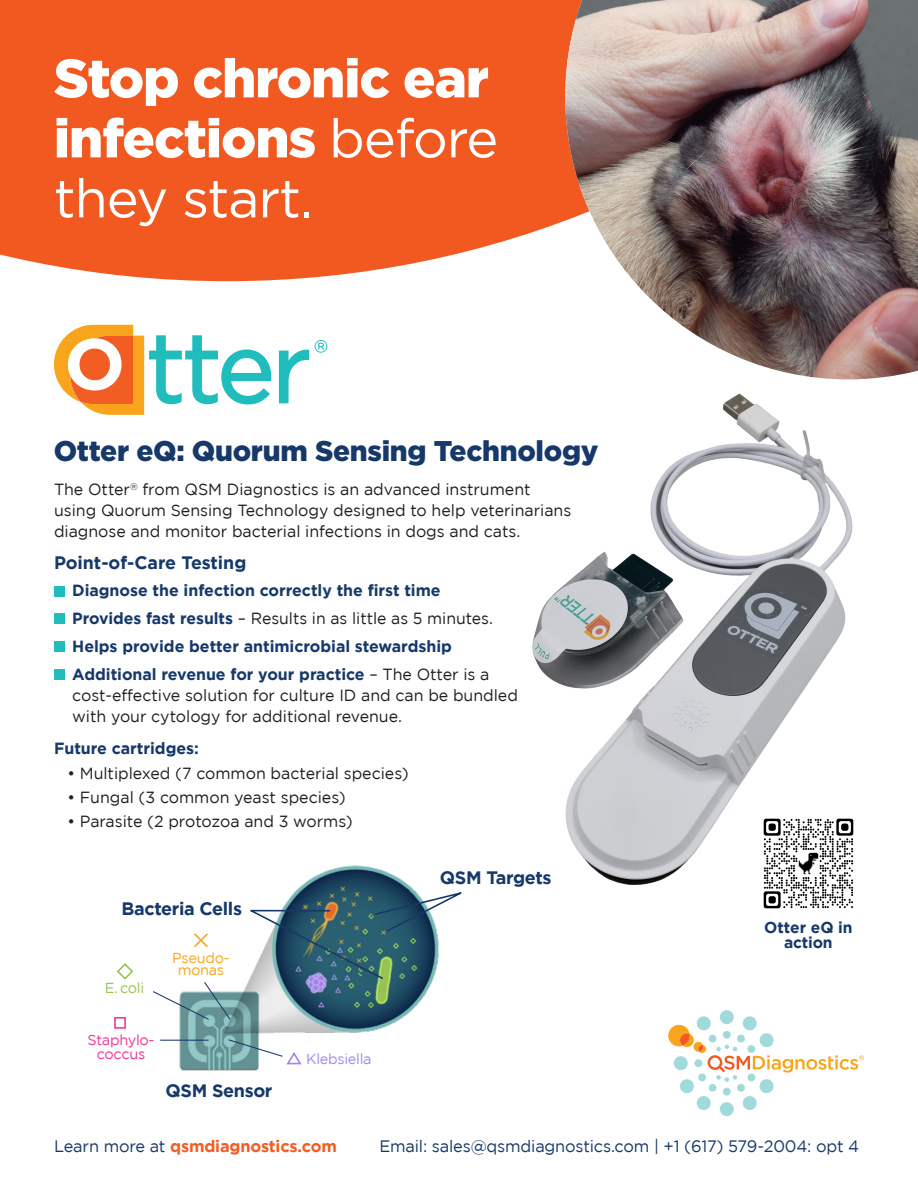
<style>
.page{position:relative;width:918px;height:1188px;background:#fff}
.page>*{position:absolute;margin:0;border:0;box-sizing:border-box;transform-origin:0 0}
.t1{font:900 54px/60px "Gotham";letter-spacing:-.02em;color:#fff}
.t2{font:900 28.5px "Gotham";letter-spacing:-.01em;color:#17396a}
.t3{font:700 18px "Gotham";letter-spacing:-.02em;color:#17396a}
.t4{font:700 18px "Gotham";color:#17396a}
.t5{font:16.5px "Gotham";letter-spacing:-.01em;color:#17396a}
.t6{font:700 16.5px "Gotham";letter-spacing:-.01em;color:#f25d24}
.t7{font:16.2px/21px "Gotham";color:#231f20}
.t8{font:700 16.2px "Gotham";color:#17396a}
.t9{font:700 15.75px/15px "Gotham";letter-spacing:-.01em;color:#17396a;text-align:center}
.t10{font:14.4px/14.4px "Gotham";letter-spacing:-.02em;color:#ed3896;text-align:center}
.t11{font:14.4px/12.9px "Gotham";letter-spacing:-.02em;color:#f9a51b;text-align:center}
.t12{font:14.4px "Gotham";letter-spacing:-.02em;color:#a38ae8}
.t13{font:14.4px "Gotham";color:#98c354}
.s1{font-weight:400}
.s2{font-weight:700;color:#17396a}
.s3{font-weight:400;color:#17396a}
</style>
<div class="page">
<svg style="left:54px;top:325px;width:217px;height:90px"></svg>
<svg style="left:279px;top:350px;width:30px;height:53px"></svg>
<svg style="left:315px;top:340px;width:12px;height:13px"></svg>
<div style="left:54px;top:586px;width:11px;height:10px;background:#21bdbd"></div>
<div style="left:54px;top:613px;width:11px;height:11px;background:#21bdbd"></div>
<div style="left:54px;top:641px;width:11px;height:11px;background:#21bdbd"></div>
<div style="left:54px;top:669px;width:11px;height:11px;background:#21bdbd"></div>
<div style="left:0;top:0;width:565px;height:281px;background:#f15921"></div>
<img style="left:565px;top:0;width:353px;height:379px">
<img style="left:532px;top:393px;width:321px;height:492px">
<img style="left:176px;top:865px;width:257px;height:206px">
<svg style="left:244px;top:888px;width:218px;height:93px"></svg>
<svg style="left:192px;top:932px;width:18px;height:17px"></svg>
<svg style="left:117px;top:963px;width:17px;height:17px"></svg>
<div style="left:114px;top:1017px;width:12px;height:12px;border:2px solid #ed3896"></div>
<hr style="left:160px;top:1040px;width:49px;height:1px;background:#17396a">
<svg style="left:153px;top:981px;width:79px;height:40px"></svg>
<svg style="left:227px;top:1038px;width:75px;height:28px"></svg>
<img style="left:754px;top:810px;width:100px;height:99px">
<div style="left:720px;top:1010px;width:14px;height:14px;background:#a2dadb;border-radius:50%"></div>
<div style="left:720px;top:1102px;width:14px;height:14px;background:#a2dadb;border-radius:50%"></div>
<svg style="left:668px;top:1015px;width:196px;height:96px"></svg>
<p class="t1" style="left:54px;top:48px;width:446px">Stop chronic ear infections <span class="s1">before they start.</span></p>
<p class="t2" style="left:54px;top:431px;width:546px">Otter eQ: Quorum Sensing Technology</p>
<p class="t7" style="left:54px;top:478px;width:519px">The Otter<sup>®</sup> from QSM Diagnostics is an advanced instrument using Quorum Sensing Technology designed to help veterinarians diagnose and monitor bacterial infections in dogs and cats.</p>
<p class="t4" style="left:54px;top:552px;width:194px">Point-of-Care Testing</p>
<p class="t8" style="left:72px;top:581px;width:370px">Diagnose the infection correctly the first time</p>
<p class="t7" style="left:72px;top:608px;width:422px"><span class="s2">Provides fast results</span> – Results in as little as 5 minutes.</p>
<p class="t8" style="left:72px;top:637px;width:381px">Helps provide better antimicrobial stewardship</p>
<p class="t7" style="left:72px;top:663px;width:447px"><span class="s2">Additional revenue for your practice</span> – The Otter is a cost-effective solution for culture ID and can be bundled with your cytology for additional revenue.</p>
<p class="t8" style="left:54px;top:738px;width:146px">Future cartridges:</p>
<p class="t7" style="left:68px;top:762px;width:343px">• Multiplexed (7 common bacterial species)</p>
<p class="t7" style="left:68px;top:787px;width:280px">• Fungal (3 common yeast species)</p>
<p class="t7" style="left:68px;top:811px;width:287px">• Parasite (2 protozoa and 3 worms)</p>
<p class="t3" style="left:122px;top:898px;width:122px">Bacteria Cells</p>
<p class="t13" style="left:105px;top:980px;width:41px">E. coli</p>
<p class="t11" style="left:172px;top:951px;width:59px">Pseudo&shy;monas</p>
<p class="t10" style="left:88px;top:1032px;width:69px">Staphylo&shy;coccus</p>
<p class="t3" style="left:166px;top:1080px;width:108px">QSM Sensor</p>
<p class="t12" style="left:306px;top:1051px;width:67px">Klebsiella</p>
<p class="t3" style="left:440px;top:867px;width:113px">QSM Targets</p>
<p class="t9" style="left:764px;top:920px;width:90px">Otter eQ in action</p>
<p class="t6" style="left:54px;top:1137px;width:284px"><span class="s3">Learn more at</span> qsmdiagnostics.com</p>
<p class="t5" style="left:379px;top:1137px;width:481px">Email: sales@qsmdiagnostics.com | +1 (617) 579-2004: opt 4</p>
</div>
